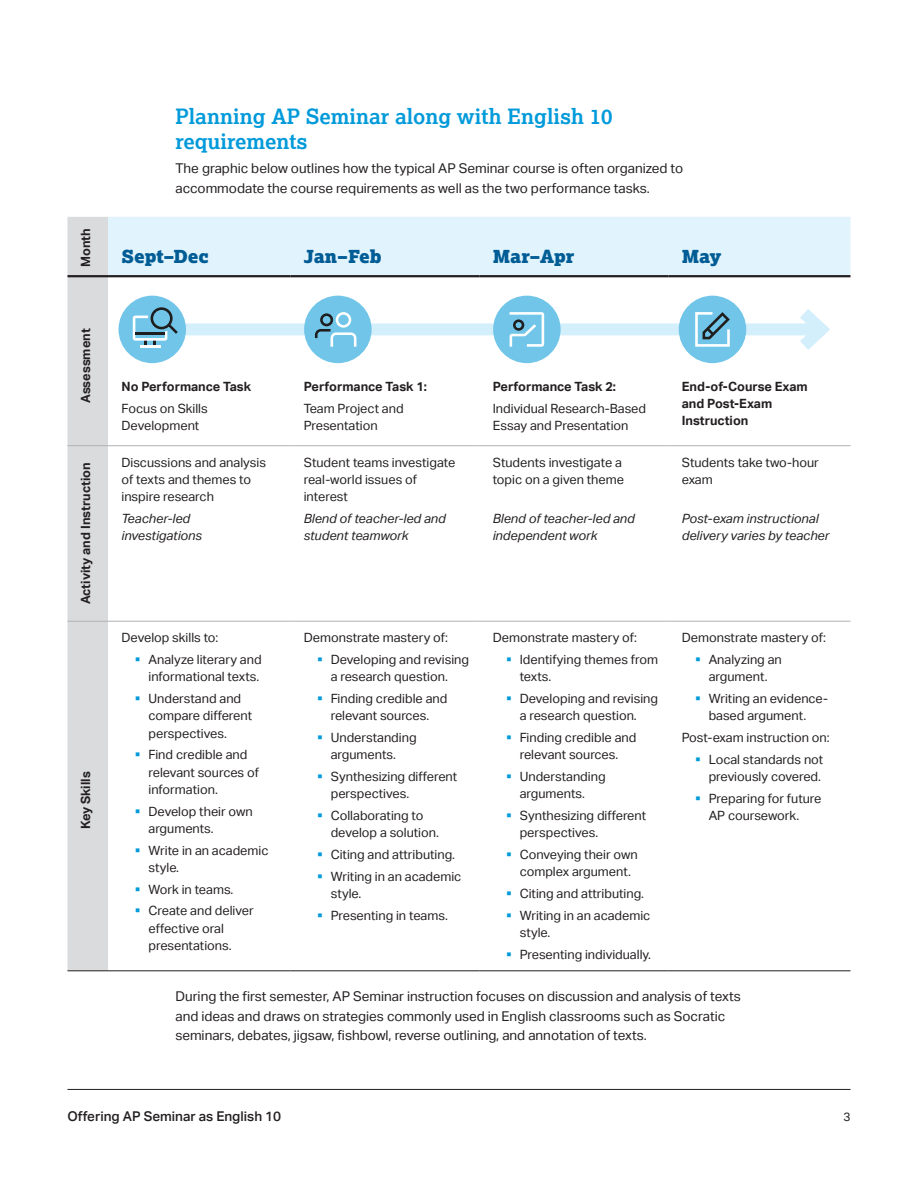
<style>
.page{position:relative;width:918px;height:1188px;background:#fff}
.page>*{position:absolute;margin:0;border:0;box-sizing:border-box;transform-origin:0 0}
.t1{font:700 21px/25.5px "Lexia";color:#009ada}
.t2{font:900 18px "Lexia";color:#005c95}
.t3{font:13.5px/19.5px "Aktiv Grotesk";color:#231f20}
.t4{font:500 13.5px "Aktiv Grotesk";color:#231f20}
.t5{font:12.75px/17.2px "Aktiv Grotesk";color:#231f20}
.t6{font:italic 12.75px/17.2px "Aktiv Grotesk";color:#231f20}
.t7{font:700 12.75px/17.2px "Aktiv Grotesk";color:#231f20}
.t8{font:12px "Aktiv Grotesk";color:#231f20}
.s1{color:#009ada}
</style>
<div class="page">
<hr style="left:68px;top:1089px;width:782px;height:1px;background:#231f20">
<div style="left:68px;top:217px;width:40px;height:753px;background:#dadbdd"></div>
<div style="left:108px;top:217px;width:742px;height:58px;background:#e1f4fd"></div>
<hr style="left:68px;top:445px;width:40px;height:1px;background:#b0b2b4">
<hr style="left:108px;top:445px;width:182px;height:1px;background:#b0b2b4">
<hr style="left:290px;top:445px;width:189px;height:1px;background:#b0b2b4">
<hr style="left:479px;top:445px;width:189px;height:1px;background:#b0b2b4">
<hr style="left:668px;top:445px;width:182px;height:1px;background:#b0b2b4">
<hr style="left:68px;top:621px;width:40px;height:1px;background:#b0b2b4">
<hr style="left:108px;top:621px;width:182px;height:1px;background:#b0b2b4">
<hr style="left:290px;top:621px;width:189px;height:1px;background:#b0b2b4">
<hr style="left:479px;top:621px;width:189px;height:1px;background:#b0b2b4">
<hr style="left:668px;top:621px;width:182px;height:1px;background:#b0b2b4">
<hr style="left:68px;top:970px;width:40px;height:1px;background:#231f20">
<hr style="left:108px;top:970px;width:182px;height:1px;background:#231f20">
<hr style="left:290px;top:970px;width:189px;height:1px;background:#231f20">
<hr style="left:479px;top:970px;width:189px;height:1px;background:#231f20">
<hr style="left:668px;top:970px;width:182px;height:1px;background:#231f20">
<hr style="left:68px;top:275px;width:40px;height:2px;background:#231f20">
<hr style="left:108px;top:275px;width:182px;height:2px;background:#231f20">
<hr style="left:290px;top:275px;width:189px;height:2px;background:#231f20">
<hr style="left:479px;top:275px;width:189px;height:2px;background:#231f20">
<hr style="left:668px;top:275px;width:182px;height:2px;background:#231f20">
<div style="left:141px;top:323px;width:680px;height:12px;background:#d3effc"></div>
<svg style="left:787px;top:309px;width:43px;height:41px"></svg>
<div style="left:118px;top:296px;width:68px;height:67px;background:#71c5e8;border-radius:50%"></div>
<hr style="left:140px;top:345px;width:20px;height:3px;background:#fff">
<svg style="left:133px;top:307px;width:45px;height:38px"></svg>
<div style="left:304px;top:296px;width:68px;height:67px;background:#71c5e8;border-radius:50%"></div>
<svg style="left:315px;top:312px;width:41px;height:35px"></svg>
<div style="left:493px;top:296px;width:68px;height:67px;background:#71c5e8;border-radius:50%"></div>
<svg style="left:510px;top:312px;width:34px;height:35px"></svg>
<div style="left:679px;top:296px;width:67px;height:67px;background:#71c5e8;border-radius:50%"></div>
<svg style="left:695px;top:312px;width:35px;height:35px"></svg>
<p class="t7" style="left:77px;top:267px;width:40px;rotate:-90deg">Month</p>
<p class="t7" style="left:77px;top:403px;width:76px;rotate:-90deg">Assessment</p>
<h1 class="t1" style="left:176px;top:103px;width:438px">Planning AP Seminar along with English 10 requirements</h1>
<p class="t3" style="left:176px;top:159px;width:509px">The graphic below outlines how the typical AP Seminar course is often organized to accommodate the course requirements as well as the two performance tasks.</p>
<h2 class="t2" style="left:122px;top:244px;width:89px">Sept–Dec</h2>
<h2 class="t2" style="left:304px;top:244px;width:80px">Jan–Feb</h2>
<h2 class="t2" style="left:493px;top:244px;width:83px">Mar–Apr</h2>
<h2 class="t2" style="left:682px;top:244px;width:41px">May</h2>
<p class="t7" style="left:122px;top:378px;width:131px">No Performance Task</p>
<p class="t5" style="left:122px;top:400px;width:88px">Focus on Skills<br>Development</p>
<p class="t7" style="left:304px;top:378px;width:125px">Performance Task 1:</p>
<p class="t5" style="left:304px;top:400px;width:101px">Team Project and<br>Presentation</p>
<p class="t7" style="left:493px;top:378px;width:125px">Performance Task 2:</p>
<p class="t5" style="left:493px;top:400px;width:155px">Individual Research-Based<br>Essay and Presentation</p>
<p class="t7" style="left:682px;top:378px;width:128px">End-of-Course Exam and Post-Exam<br>Instruction</p>
<p class="t7" style="left:77px;top:604px;width:143px;rotate:-90deg">Activity and Instruction</p>
<p class="t5" style="left:122px;top:454px;width:146px">Discussions and analysis of texts and themes to inspire research</p>
<p class="t6" style="left:122px;top:510px;width:82px">Teacher-led investigations</p>
<p class="t7" style="left:77px;top:829px;width:59px;rotate:-90deg">Key Skills</p>
<p class="t5" style="left:122px;top:629px;width:99px">Develop skills to:</p>
<p class="t5" style="left:135px;top:651px;width:128px;text-align:right"><span class="s1">▪</span> Analyze literary and informational texts.</p>
<p class="t5" style="left:148px;top:690px;width:105px;text-indent:-14px"><span class="s1">▪</span> Understand and compare different perspectives.</p>
<p class="t5" style="left:148px;top:746px;width:112px;text-indent:-14px"><span class="s1">▪</span> Find credible and relevant sources of information.</p>
<p class="t5" style="left:148px;top:803px;width:106px;text-indent:-14px"><span class="s1">▪</span> Develop their own arguments.</p>
<p class="t5" style="left:148px;top:842px;width:122px;text-indent:-14px"><span class="s1">▪</span> Write in an academic style.</p>
<p class="t5" style="left:135px;top:881px;width:100px"><span class="s1">▪</span> Work in teams.</p>
<p class="t5" style="left:148px;top:902px;width:107px;text-indent:-14px"><span class="s1">▪</span> Create and deliver effective oral presentations.</p>
<p class="t5" style="left:304px;top:454px;width:153px">Student teams investigate real-world issues of interest</p>
<p class="t6" style="left:304px;top:510px;width:144px">Blend of teacher-led and student teamwork</p>
<p class="t5" style="left:493px;top:454px;width:133px">Students investigate a topic on a given theme</p>
<p class="t6" style="left:493px;top:510px;width:144px">Blend of teacher-led and independent work</p>
<p class="t5" style="left:682px;top:454px;width:139px">Students take two-hour exam</p>
<p class="t6" style="left:682px;top:510px;width:149px">Post-exam instructional delivery varies by teacher</p>
<p class="t5" style="left:304px;top:629px;width:146px">Demonstrate mastery of:</p>
<p class="t5" style="left:331px;top:651px;width:140px;text-indent:-14px"><span class="s1">▪</span> Developing and revising a research question.</p>
<p class="t5" style="left:317px;top:690px;width:132px;text-align:center"><span class="s1">▪</span> Finding credible and relevant sources.</p>
<p class="t5" style="left:317px;top:729px;width:101px;text-align:center"><span class="s1">▪</span> Understanding arguments.</p>
<p class="t5" style="left:331px;top:768px;width:128px;text-indent:-14px"><span class="s1">▪</span> Synthesizing different perspectives.</p>
<p class="t5" style="left:331px;top:807px;width:110px;text-indent:-14px"><span class="s1">▪</span> Collaborating to develop a solution.</p>
<p class="t5" style="left:317px;top:846px;width:139px"><span class="s1">▪</span> Citing and attributing.</p>
<p class="t5" style="left:331px;top:868px;width:132px;text-indent:-14px"><span class="s1">▪</span> Writing in an academic style.</p>
<p class="t5" style="left:317px;top:907px;width:132px"><span class="s1">▪</span> Presenting in teams.</p>
<p class="t5" style="left:493px;top:629px;width:146px">Demonstrate mastery of:</p>
<p class="t5" style="left:520px;top:651px;width:140px;text-indent:-14px"><span class="s1">▪</span> Identifying themes from texts.</p>
<p class="t5" style="left:520px;top:690px;width:140px;text-indent:-14px"><span class="s1">▪</span> Developing and revising a research question.</p>
<p class="t5" style="left:506px;top:729px;width:132px;text-align:center"><span class="s1">▪</span> Finding credible and relevant sources.</p>
<p class="t5" style="left:506px;top:768px;width:101px;text-align:center"><span class="s1">▪</span> Understanding arguments.</p>
<p class="t5" style="left:520px;top:807px;width:128px;text-indent:-14px"><span class="s1">▪</span> Synthesizing different perspectives.</p>
<p class="t5" style="left:506px;top:846px;width:133px;text-align:center"><span class="s1">▪</span> Conveying their own complex argument.</p>
<p class="t5" style="left:506px;top:885px;width:139px"><span class="s1">▪</span> Citing and attributing.</p>
<p class="t5" style="left:520px;top:907px;width:132px;text-indent:-14px"><span class="s1">▪</span> Writing in an academic style.</p>
<p class="t5" style="left:506px;top:946px;width:146px"><span class="s1">▪</span> Presenting individually.</p>
<p class="t5" style="left:682px;top:629px;width:146px">Demonstrate mastery of:</p>
<p class="t5" style="left:695px;top:651px;width:88px;text-align:center"><span class="s1">▪</span> Analyzing an argument.</p>
<p class="t5" style="left:709px;top:690px;width:121px;text-indent:-14px"><span class="s1">▪</span> Writing an evidence&shy;based argument.</p>
<p class="t5" style="left:682px;top:729px;width:149px">Post-exam instruction on:</p>
<p class="t5" style="left:695px;top:751px;width:130px;text-align:right"><span class="s1">▪</span> Local standards not previously covered.</p>
<p class="t5" style="left:709px;top:790px;width:114px;text-indent:-14px"><span class="s1">▪</span> Preparing for future<br>AP coursework.</p>
<p class="t3" style="left:176px;top:987px;width:567px">During the first semester, AP Seminar instruction focuses on discussion and analysis of texts and ideas and draws on strategies commonly used in English classrooms such as Socratic seminars, debates, jigsaw, fishbowl, reverse outlining, and annotation of texts.</p>
<p class="t4" style="left:68px;top:1109px;width:215px">Offering AP Seminar as English 10</p>
<p class="t8" style="left:843px;top:1110px;width:9px">3</p>
</div>
